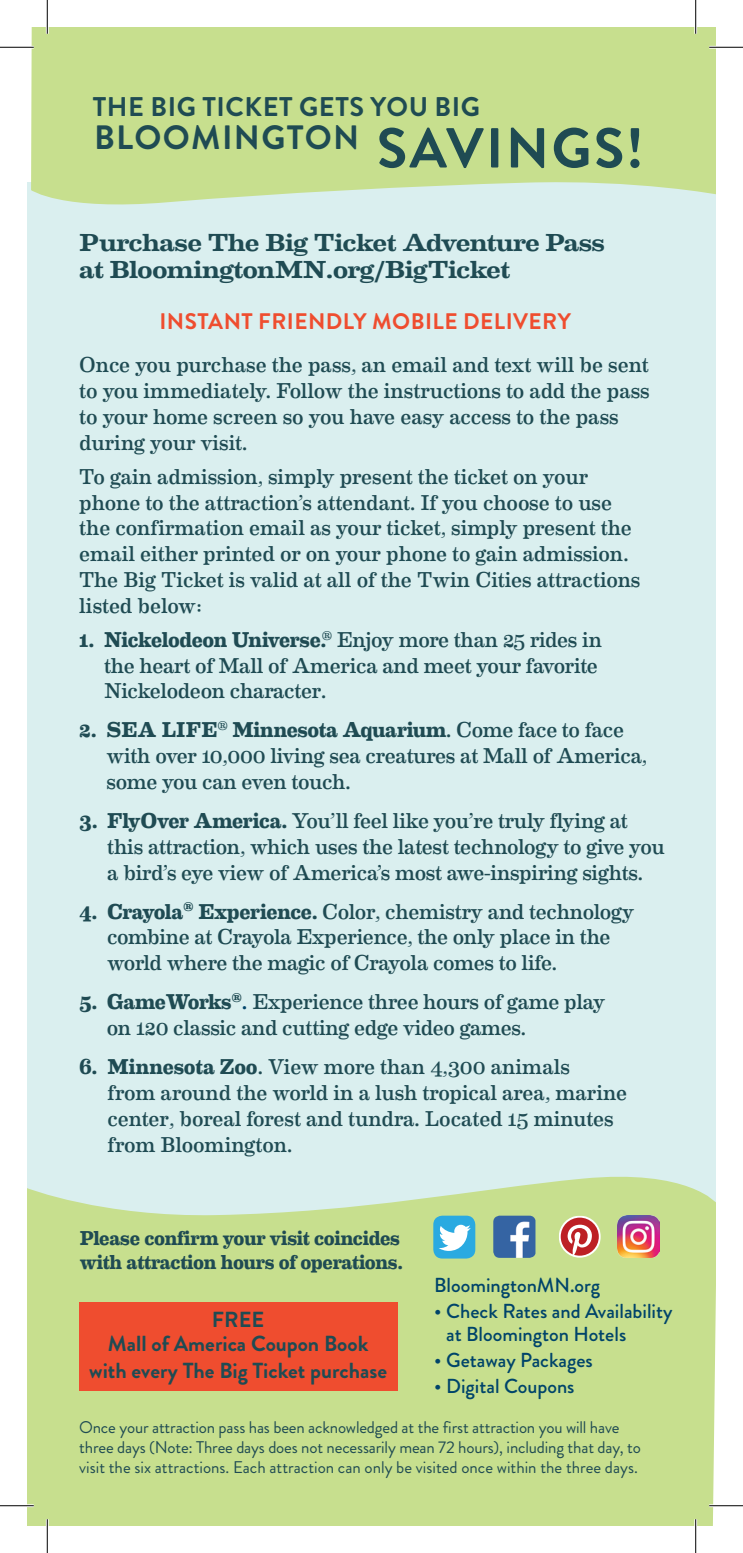
<style>
.page{position:relative;width:743px;height:1553px;background:#fff}
.page>*{position:absolute;margin:0;border:0;box-sizing:border-box;transform-origin:0 0}
.t1{font:700 56.25px "Brandon Grotesque";letter-spacing:.04em;color:#1f4b53}
.t2{font:700 33.75px "Brandon Grotesque";letter-spacing:.04em;color:#1f4b53}
.t3{font:700 27px "Brandon Grotesque";letter-spacing:.02em;color:#1f4b53}
.t4{font:500 24.75px/27px "Eames Century Modern";letter-spacing:-.025em;color:#1f4b53;scale:1.17 1}
.t5{font:700 22.5px "Brandon Grotesque";letter-spacing:.02em;color:#ef4d2f}
.t6{font:700 21.82px/23.8px "Brandon Grotesque";color:#1f4b53;text-align:center}
.t7{font:21.6px/25.9px "Eames Century Modern";letter-spacing:-.01em;color:#1f4b53}
.t8{font:500 20.25px/22.5px "Brandon Grotesque";color:#00446a}
.t9{font:700 20.25px/23.6px "Eames Century Modern";letter-spacing:-.02em;color:#1f4b53}
.t10{font:16.88px/19.6px "Brandon Grotesque";letter-spacing:-.01em;color:#1f4b53}
.s1{font-weight:700}
.s2{font-size:22.95px;color:#00446a}
</style>
<div class="page">
<div style="left:27px;top:182px;width:689px;height:1060px;background:#daefef"></div>
<svg style="left:31px;top:27px;width:685px;height:178px;background:#c8e095"></svg>
<svg style="left:27px;top:1176px;width:689px;height:350px;background:#c8df95"></svg>
<div style="left:79px;top:1302px;width:319px;height:88px;background:#ef4d2f"></div>
<img style="left:493px;top:1215px;width:42px;height:42px">
<img style="left:617px;top:1215px;width:42px;height:42px">
<svg style="left:433px;top:1215px;width:42px;height:43px;background:#6dc4e4"></svg>
<svg style="left:558px;top:1215px;width:42px;height:42px;background:#d28d7d"></svg>
<hr style="left:0;top:46px;width:34px;height:3px;background:#fff">
<hr style="left:709px;top:46px;width:33px;height:3px;background:#fff">
<hr style="left:0;top:1504px;width:34px;height:3px;background:#fff">
<hr style="left:709px;top:1504px;width:33px;height:3px;background:#fff">
<hr style="left:46px;top:0;width:3px;height:34px;background:#fff">
<hr style="left:46px;top:1519px;width:3px;height:33px;background:#fff">
<hr style="left:694px;top:0;width:3px;height:34px;background:#fff">
<hr style="left:694px;top:1519px;width:3px;height:33px;background:#fff">
<hr style="left:0;top:47px;width:34px;height:1px;background:#000">
<hr style="left:709px;top:47px;width:33px;height:1px;background:#000">
<hr style="left:0;top:1505px;width:34px;height:1px;background:#000">
<hr style="left:709px;top:1505px;width:33px;height:1px;background:#000">
<hr style="left:47px;top:0;width:1px;height:34px;background:#000">
<hr style="left:47px;top:1519px;width:1px;height:33px;background:#000">
<hr style="left:695px;top:0;width:1px;height:34px;background:#000">
<hr style="left:695px;top:1519px;width:1px;height:33px;background:#000">
<p class="t3" style="left:93px;top:88px;width:389px">THE BIG TICKET GETS YOU BIG</p>
<p class="t1" style="left:376px;top:109px;width:268px">SAVINGS!</p>
<p class="t2" style="left:94px;top:113px;width:267px">BLOOMINGTON</p>
<p class="t4" style="left:79px;top:227px;width:451px">Purchase The Big Ticket Adventure Pass at BloomingtonMN.org/BigTicket</p>
<p class="t5" style="left:159px;top:306px;width:413px">INSTANT FRIENDLY MOBILE DELIVERY</p>
<p class="t7" style="left:79px;top:351px;width:572px">Once you purchase the pass, an email and text will be sent to you immediately. Follow the instructions to add the pass to your home screen so you have easy access to the pass during your visit.</p>
<p class="t7" style="left:79px;top:462px;width:562px">To gain admission, simply present the ticket on your phone to the attraction’s attendant. If you choose to use the confirmation email as your ticket, simply present the email either printed or on your phone to gain admission.<br>The Big Ticket is valid at all of the Twin Cities attractions listed below:</p>
<p class="t7" style="left:104px;top:625px;width:499px;text-indent:-25px"><span class="s1">1. Nickelodeon Universe.</span><sup>®</sup> Enjoy more than 25 rides in the heart of Mall of America and meet your favorite<br>Nickelodeon character.</p>
<p class="t7" style="left:107px;top:716px;width:542px;text-indent:-27px"><span class="s1">2. SEA LIFE</span><sup>®</sup> <span class="s1">Minnesota Aquarium</span>. Come face to face with over 10,000 living sea creatures at Mall of America, some you can even touch.</p>
<p class="t7" style="left:107px;top:806px;width:559px;text-indent:-28px"><span class="s1">3. FlyOver America.</span> You’ll feel like you’re truly flying at this attraction, which uses the latest technology to give you a bird’s eye view of America’s most awe-inspiring sights.</p>
<p class="t7" style="left:107px;top:897px;width:529px;text-indent:-28px"><span class="s1">4. Crayola</span><sup>®</sup> <span class="s1">Experience.</span> Color, chemistry and technology combine at Crayola Experience, the only place in the world where the magic of Crayola comes to life.</p>
<p class="t7" style="left:107px;top:987px;width:500px;text-indent:-28px"><span class="s1">5. GameWorks</span><sup>®</sup><span class="s2">.</span> Experience three hours of game play on 120 classic and cutting edge video games.</p>
<p class="t7" style="left:108px;top:1052px;width:521px;text-indent:-28px"><span class="s1">6. Minnesota Zoo</span>. View more than 4,300 animals<br>from around the world in a lush tropical area, marine center, boreal forest and tundra. Located 15 minutes from Bloomington.</p>
<p class="t9" style="left:80px;top:1225px;width:325px">Please confirm your visit coincides with attraction hours of operations.</p>
<p class="t8" style="left:434px;top:1274px;width:167px">BloomingtonMN.org</p>
<p class="t8" style="left:446px;top:1300px;width:228px;text-indent:-12px">• Check Rates and Availability at Bloomington Hotels</p>
<p class="t8" style="left:434px;top:1349px;width:160px">• Getaway Packages</p>
<p class="t8" style="left:434px;top:1375px;width:142px">• Digital Coupons</p>
<p class="t6" style="left:108px;top:1307px;width:262px">FREE<br>Mall of America Coupon Book</p>
<p class="t6" style="left:89px;top:1358px;width:299px">with every The Big Ticket purchase</p>
<p class="t10" style="left:79px;top:1418px;width:563px">Once your attraction pass has been acknowledged at the first attraction you will have three days (Note: Three days does not necessarily mean 72 hours), including that day, to visit the six attractions. Each attraction can only be visited once within the three days.</p>
</div>
